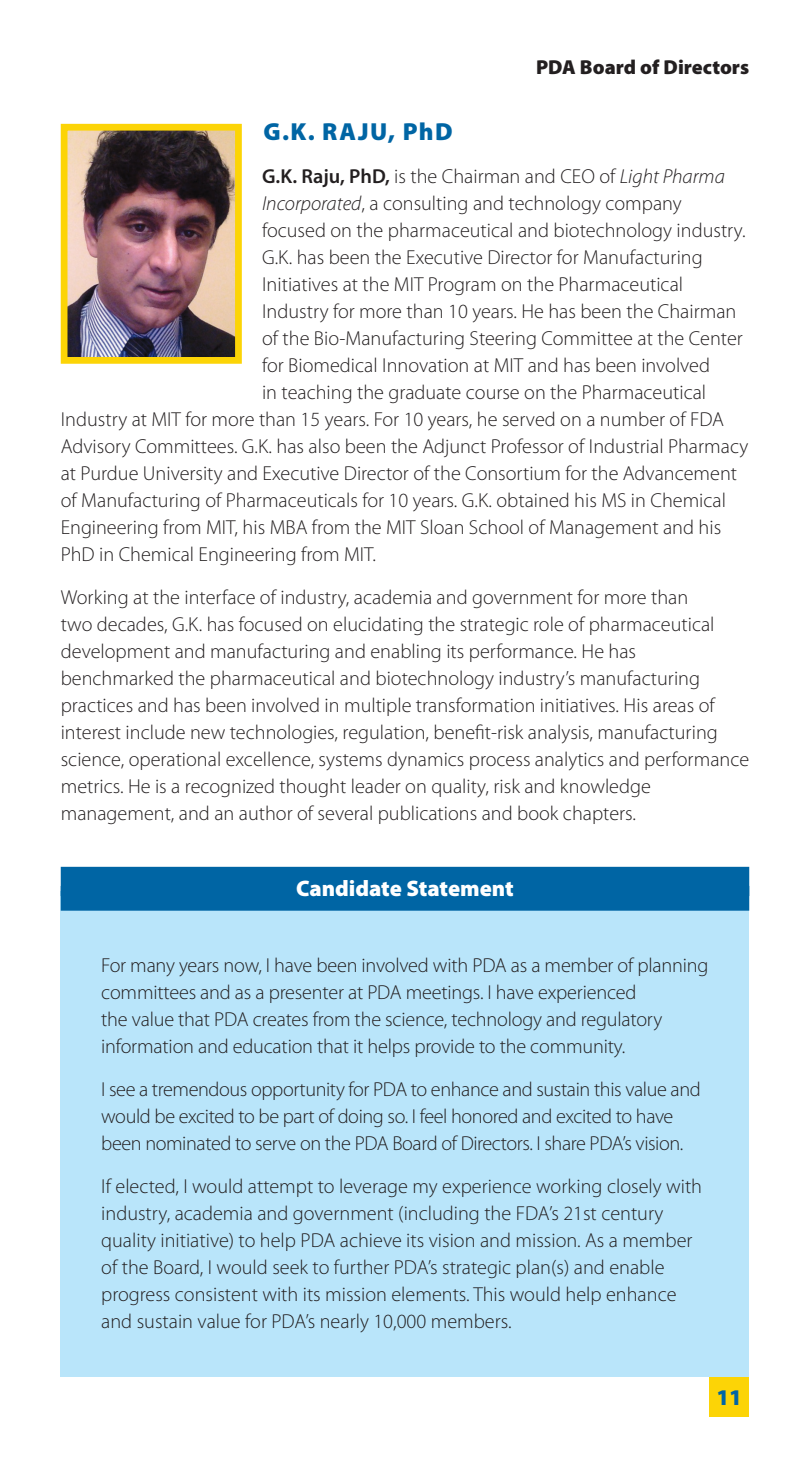
<style>
.page{position:relative;width:810px;height:1458px;background:#fff}
.page>*{position:absolute;margin:0;border:0;box-sizing:border-box;transform-origin:0 0}
.t1{font:900 24.75px "Myriad Pro";letter-spacing:.065em;color:#0065a4}
.t2{font:900 22.5px "Myriad Pro";color:#fff}
.t3{font:900 22.5px "Myriad Pro";color:#0065a4}
.t4{font:300 20.25px/27px "Myriad Pro";color:#231f20}
.t5{font:300 20.25px/27px "Myriad Pro";letter-spacing:-.02em;color:#231f20}
.t6{font:900 20.25px "Myriad Pro";color:#231f20}
.s1{font-weight:600}
.s2{font-style:italic}
</style>
<div class="page">
<div style="left:709px;top:1377px;width:40px;height:40px;background:#fcd406"></div>
<div style="left:61px;top:891px;width:688px;height:486px;background:#b9e5fa"></div>
<div style="left:61px;top:867px;width:688px;height:29px;background:#0065a4"></div>
<div style="left:61px;top:886px;width:688px;height:25px;background:#0065a4"></div>
<img style="left:69px;top:132px;width:165px;height:224px">
<div style="left:61px;top:124px;width:181px;height:240px;border:7px solid #fcd406"></div>
<p class="t6" style="left:536px;top:53px;width:215px">PDA Board of Directors</p>
<p class="t1" style="left:263px;top:115px;width:191px">G.K. RAJU, PhD</p>
<p class="t4" style="left:262px;top:163px;width:464px"><span class="s1">G.K. Raju, PhD,</span> is the Chairman and CEO of <span class="s2">Light Pharma</span></p>
<p class="t4" style="left:262px;top:190px;width:421px"><span class="s2">Incorporated</span>, a consulting and technology company</p>
<p class="t4" style="left:262px;top:217px;width:485px">focused on the pharmaceutical and biotechnology industry.</p>
<p class="t4" style="left:262px;top:244px;width:442px">G.K. has been the Executive Director for Manufacturing</p>
<p class="t4" style="left:262px;top:271px;width:423px">Initiatives at the MIT Program on the Pharmaceutical</p>
<p class="t4" style="left:262px;top:298px;width:476px">Industry for more than 10 years. He has been the Chairman</p>
<p class="t4" style="left:262px;top:325px;width:482px">of the Bio-Manufacturing Steering Committee at the Center</p>
<p class="t4" style="left:262px;top:352px;width:450px">for Biomedical Innovation at MIT and has been involved</p>
<p class="t4" style="left:262px;top:379px;width:446px">in teaching the graduate course on the Pharmaceutical</p>
<p class="t4" style="left:61px;top:406px;width:665px">Industry at MIT for more than 15 years. For 10 years, he served on a number of FDA</p>
<p class="t4" style="left:61px;top:433px;width:689px">Advisory Committees. G.K. has also been the Adjunct Professor of Industrial Pharmacy</p>
<p class="t4" style="left:61px;top:460px;width:678px">at Purdue University and Executive Director of the Consortium for the Advancement</p>
<p class="t4" style="left:61px;top:487px;width:667px">of Manufacturing of Pharmaceuticals for 10 years. G.K. obtained his MS in Chemical</p>
<p class="t4" style="left:61px;top:514px;width:662px">Engineering from MIT, his MBA from the MIT Sloan School of Management and his</p>
<p class="t4" style="left:61px;top:541px;width:317px">PhD in Chemical Engineering from MIT.</p>
<p class="t4" style="left:61px;top:584px;width:690px">Working at the interface of industry, academia and government for more than<br>two decades, G.K. has focused on elucidating the strategic role of pharmaceutical development and manufacturing and enabling its performance. He has benchmarked the pharmaceutical and biotechnology industry’s manufacturing practices and has been involved in multiple transformation initiatives. His areas of interest include new technologies, regulation, benefit-risk analysis, manufacturing science, operational excellence, systems dynamics process analytics and performance metrics. He is a recognized thought leader on quality, risk and knowledge management, and an author of several publications and book chapters.</p>
<p class="t2" style="left:296px;top:873px;width:219px">Candidate Statement</p>
<p class="t4" style="left:101px;top:951px;width:609px">For many years now, I have been involved with PDA as a member of planning committees and as a presenter at PDA meetings. I have experienced<br>the value that PDA creates from the science, technology and regulatory information and education that it helps provide to the community.</p>
<p class="t5" style="left:101px;top:1075px;width:601px">I see a tremendous opportunity for PDA to enhance and sustain this value and would be excited to be part of doing so. I feel honored and excited to have been nominated to serve on the PDA Board of Directors. I share PDA’s vision.</p>
<p class="t4" style="left:101px;top:1173px;width:602px">If elected, I would attempt to leverage my experience working closely with industry, academia and government (including the FDA’s 21st century quality initiative) to help PDA achieve its vision and mission. As a member of the Board, I would seek to further PDA’s strategic plan(s) and enable progress consistent with its mission elements. This would help enhance and sustain value for PDA’s nearly 10,000 members.</p>
<p class="t3" style="left:716px;top:1383px;width:27px">11</p>
</div>
